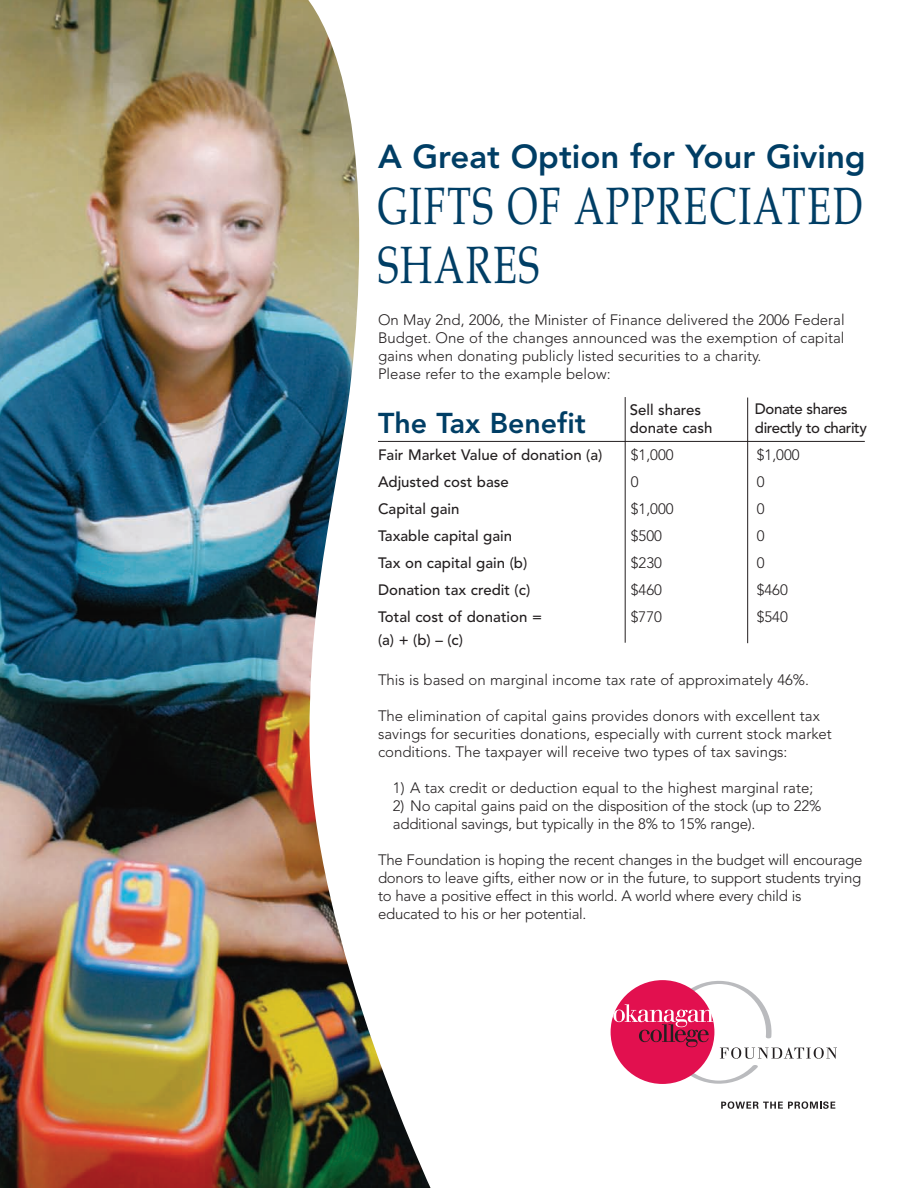
<style>
.page{position:relative;width:918px;height:1188px;background:#fff}
.page>*{position:absolute;margin:0;border:0;box-sizing:border-box;transform-origin:0 0}
.t1{font:52.5px/58.5px "Book Antiqua";letter-spacing:.05em;color:#003e65;scale:.73 1}
.t2{font:800 33px "Avenir";color:#003e65}
.t3{font:800 28.5px "Avenir";color:#003e65}
.t4{font:300 15px/18px "Avenir";color:#231f20}
.t5{font:500 15px/18.8px "Avenir";color:#231f20}
.t6{font:500 15px/18.8px "Avenir";letter-spacing:-.03em;color:#231f20}
</style>
<div class="page">
<img style="left:0;top:0;width:439px;height:1188px">
<svg style="left:613px;top:980px;width:224px;height:104px"></svg>
<svg style="left:721px;top:1101px;width:114px;height:8px"></svg>
<hr style="left:378px;top:441px;width:487px;height:1px;background:#231f20">
<hr style="left:747px;top:398px;width:1px;height:245px;background:#231f20">
<hr style="left:625px;top:397px;width:1px;height:246px;background:#231f20">
<h2 class="t2" style="left:378px;top:143px;width:489px">A Great Option for Your Giving</h2>
<h1 class="t1" style="left:378px;top:177px;width:666px">GIFTS OF APPRECIATED<br>SHARES</h1>
<p class="t4" style="left:378px;top:312px;width:468px">On May 2nd, 2006, the Minister of Finance delivered the 2006 Federal Budget. One of the changes announced was the exemption of capital gains when donating publicly listed securities to a charity.<br>Please refer to the example below:</p>
<p class="t5" style="left:630px;top:401px;width:84px">Sell shares donate cash</p>
<p class="t6" style="left:755px;top:401px;width:113px">Donate shares directly to charity</p>
<h3 class="t3" style="left:378px;top:412px;width:209px">The Tax Benefit</h3>
<p class="t5" style="left:378px;top:447px;width:226px">Fair Market Value of donation (a)</p>
<p class="t4" style="left:631px;top:447px;width:44px">$1,000</p>
<p class="t4" style="left:757px;top:447px;width:44px">$1,000</p>
<p class="t5" style="left:378px;top:474px;width:132px">Adjusted cost base</p>
<p class="t4" style="left:631px;top:474px;width:9px">0</p>
<p class="t4" style="left:757px;top:474px;width:9px">0</p>
<p class="t5" style="left:378px;top:501px;width:83px">Capital gain</p>
<p class="t4" style="left:631px;top:501px;width:44px">$1,000</p>
<p class="t4" style="left:757px;top:501px;width:9px">0</p>
<p class="t5" style="left:378px;top:528px;width:136px">Taxable capital gain</p>
<p class="t4" style="left:631px;top:528px;width:33px">$500</p>
<p class="t4" style="left:757px;top:528px;width:9px">0</p>
<p class="t5" style="left:378px;top:555px;width:151px">Tax on capital gain (b)</p>
<p class="t4" style="left:631px;top:555px;width:33px">$230</p>
<p class="t4" style="left:757px;top:555px;width:9px">0</p>
<p class="t5" style="left:378px;top:582px;width:154px">Donation tax credit (c)</p>
<p class="t4" style="left:631px;top:582px;width:33px">$460</p>
<p class="t4" style="left:757px;top:582px;width:33px">$460</p>
<p class="t5" style="left:378px;top:609px;width:165px">Total cost of donation =</p>
<p class="t4" style="left:631px;top:609px;width:33px">$770</p>
<p class="t4" style="left:757px;top:609px;width:33px">$540</p>
<p class="t5" style="left:378px;top:632px;width:87px">(a) + (b) – (c)</p>
<p class="t4" style="left:378px;top:672px;width:433px">This is based on marginal income tax rate of approximately 46%.</p>
<p class="t4" style="left:378px;top:708px;width:455px">The elimination of capital gains provides donors with excellent tax savings for securities donations, especially with current stock market conditions. The taxpayer will receive two types of tax savings:</p>
<p class="t4" style="left:393px;top:780px;width:422px">1) A tax credit or deduction equal to the highest marginal rate;</p>
<p class="t4" style="left:393px;top:798px;width:430px">2) No capital gains paid on the disposition of the stock (up to 22% additional savings, but typically in the 8% to 15% range).</p>
<p class="t4" style="left:378px;top:852px;width:486px">The Foundation is hoping the recent changes in the budget will encourage donors to leave gifts, either now or in the future, to support students trying to have a positive effect in this world. A world where every child is educated to his or her potential.</p>
</div>
